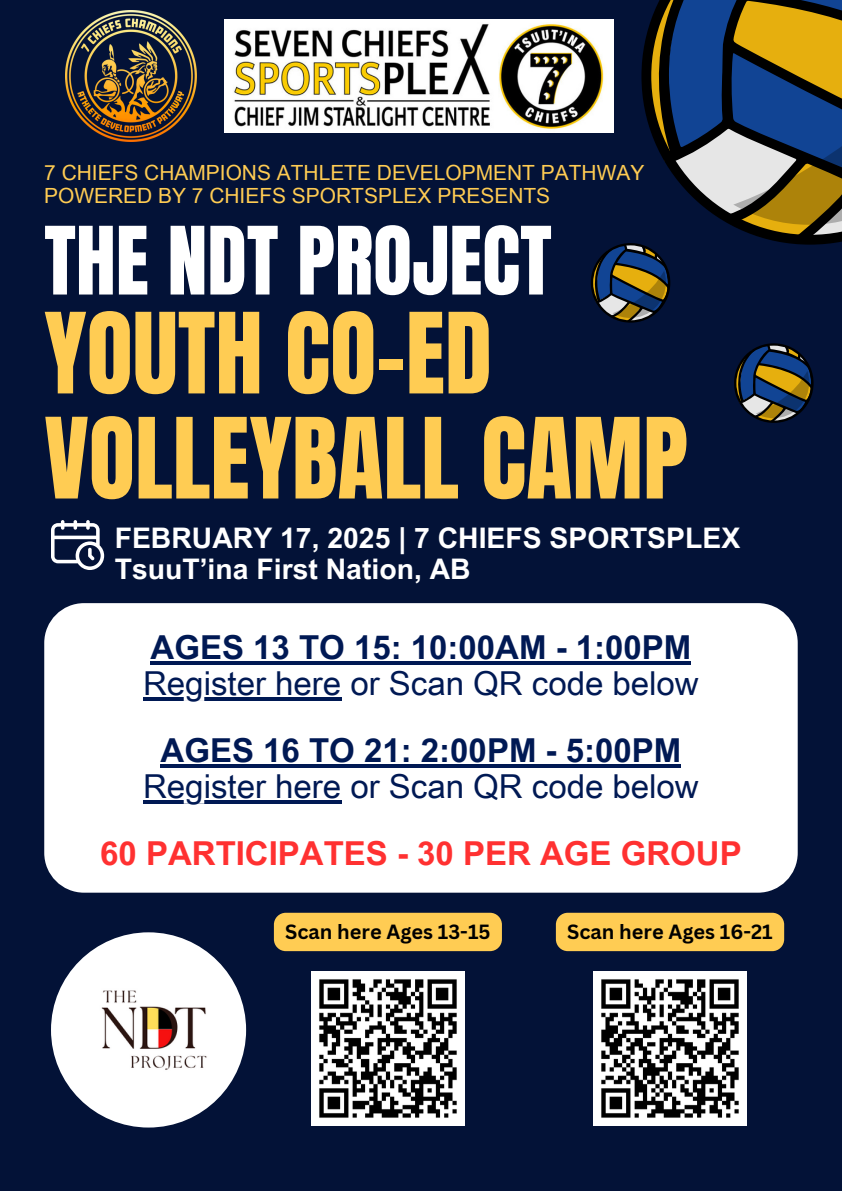
<style>
.page{position:relative;width:842px;height:1191px;background:#fff}
.page>*{position:absolute;margin:0;border:0;box-sizing:border-box;transform-origin:0 0}
.t1{font:95px/105px "Anton";color:#ffcc53}
.t2{font:80px "Anton";color:#fff}
.t3{font:33px "Arial Unicode MS";color:#001954}
.t4{font:700 33px "Arial Unicode MS";color:#001954}
.t5{font:700 33px "Arial Unicode MS";color:#ff3131}
.t6{font:700 28.3px/31.3px "Arial Unicode MS";color:#fff}
.t7{font:20.9px/22.7px "Arial Unicode MS";color:#ffcc53}
.t8{font:700 20px "Canva Sans";color:#000}
</style>
<div class="page">
<div style="left:0;top:0;width:842px;height:1190px;background:#031237"></div>
<svg style="left:51px;top:520px;width:53px;height:50px"></svg>
<div style="left:44px;top:603px;width:754px;height:289px;background:#fff;border-radius:40px"></div>
<svg style="left:734px;top:343px;width:79px;height:80px"></svg>
<svg style="left:591px;top:0;width:251px;height:322px"></svg>
<img style="left:65px;top:10px;width:132px;height:132px">
<img style="left:225px;top:20px;width:389px;height:112px">
<img style="left:311px;top:971px;width:153px;height:153px">
<img style="left:594px;top:971px;width:153px;height:153px">
<img style="left:51px;top:932px;width:195px;height:195px;border-radius:50%">
<hr style="left:151px;top:661px;width:540px;height:3px;background:#001954">
<hr style="left:143px;top:697px;width:198px;height:3px;background:#001954">
<hr style="left:161px;top:764px;width:520px;height:3px;background:#001954">
<hr style="left:143px;top:800px;width:198px;height:3px;background:#001954">
<div style="left:274px;top:912px;width:228px;height:39px;background:#ffcc53;border-radius:12px"></div>
<div style="left:556px;top:912px;width:228px;height:39px;background:#ffcc53;border-radius:12px"></div>
<h6 class="t7" style="left:44px;top:160px;width:602px">7 CHIEFS CHAMPIONS ATHLETE DEVELOPMENT PATHWAY<br>POWERED BY 7 CHIEFS SPORTSPLEX PRESENTS</h6>
<p class="t2" style="left:44px;top:203px;width:509px">THE NDT PROJECT</p>
<p class="t1" style="left:44px;top:302px;width:645px">YOUTH CO-ED<br>VOLLEYBALL CAMP</p>
<h2 class="t6" style="left:115px;top:520px;width:627px">FEBRUARY 17, 2025 | 7 CHIEFS SPORTSPLEX<br>TsuuT’ina First Nation, AB</h2>
<h1 class="t4" style="left:151px;top:623px;width:542px">AGES 13 TO 15: 10:00AM - 1:00PM</h1>
<p class="t3" style="left:143px;top:659px;width:557px">Register here or Scan QR code below</p>
<p class="t4" style="left:161px;top:726px;width:522px">AGES 16 TO 21: 2:00PM - 5:00PM</p>
<h5 class="t3" style="left:143px;top:762px;width:557px">Register here or Scan QR code below</h5>
<p class="t5" style="left:100px;top:829px;width:643px">60 PARTICIPATES - 30 PER AGE GROUP</p>
<h4 class="t8" style="left:285px;top:918px;width:207px">Scan here Ages 13-15</h4>
<h4 class="t8" style="left:567px;top:918px;width:207px">Scan here Ages 16-21</h4>
</div>
